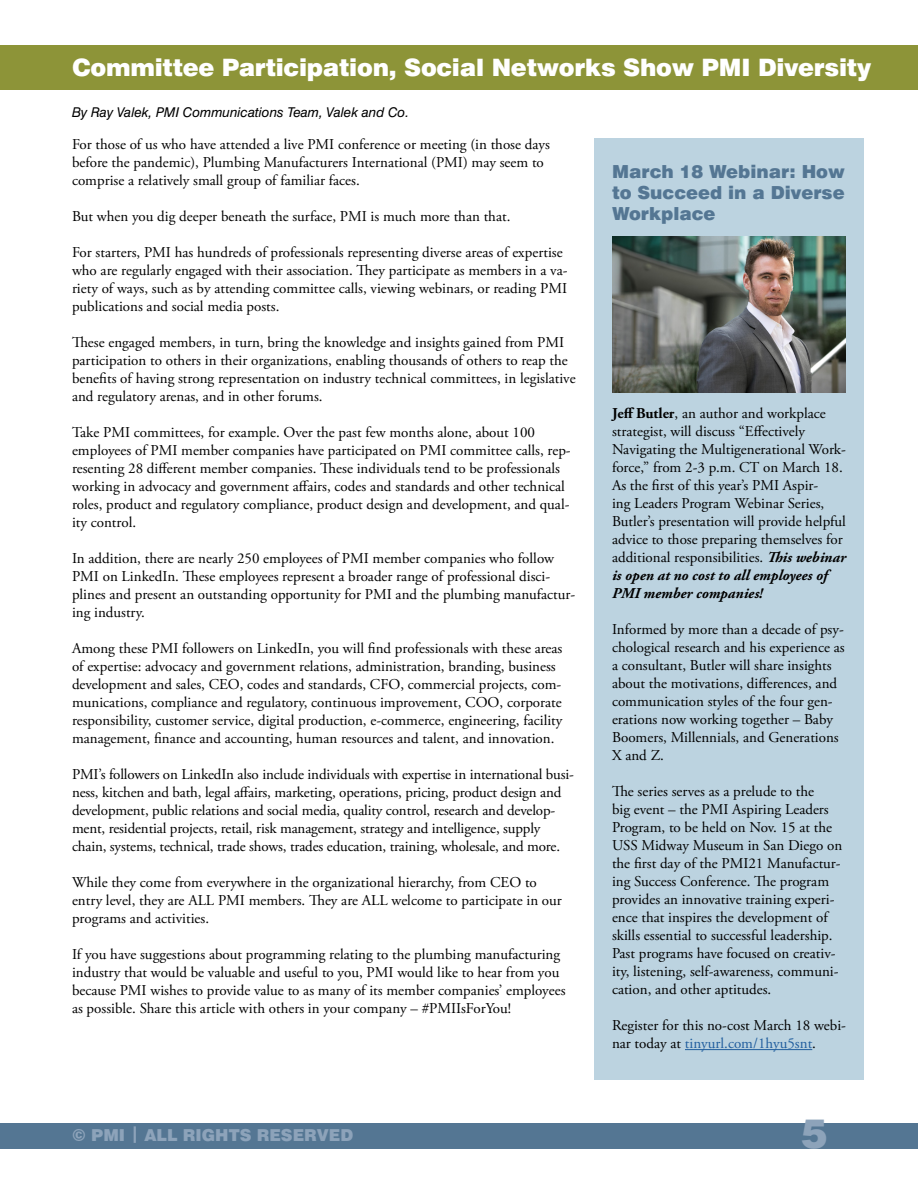
<style>
.page{position:relative;width:918px;height:1188px;background:#fff}
.page>*{position:absolute;margin:0;border:0;box-sizing:border-box;transform-origin:0 0}
.t1{font:900 40.5px "Swiss 721 BT";color:#8da3ba}
.inside_headline{font:900 24px "Swiss 721 BT";letter-spacing:-.01em;color:#fff}
.Blue_subheads{font:900 18px/21px "Swiss 721 BT";color:#547693;text-align:justify}
.t2{font:900 16.5px "Swiss 721 BT";color:#8da3ba}
.body{font:15px/18px "Adobe Garamond Pro";color:#000}
.byline{font:italic 13.5px "Swiss 721 BT";color:#000}
.s1{font-weight:700}
.s2{font-weight:700;font-style:italic}
.s3{color:#215e9e}
</style>
<div class="page">
<div style="left:0;top:45px;width:918px;height:45px;background:#8d9438"></div>
<div style="left:0;top:1123px;width:918px;height:25px;background:#547693"></div>
<div style="left:594px;top:138px;width:270px;height:941px;background:#bcd3e0"></div>
<hr style="left:685px;top:1049px;width:127px;height:1px;background:#215e9e">
<img style="left:612px;top:237px;width:234px;height:156px">
<p class="inside_headline" style="left:72px;top:53px;width:801px">Committee Participation, Social Networks Show PMI Diversity</p>
<p class="byline" style="left:72px;top:104px;width:339px">By Ray Valek, PMI Communications Team, Valek and Co.</p>
<p class="body" style="left:72px;top:136px;width:479px">For those of us who have attended a live PMI conference or meeting (in those days before the pandemic), Plumbing Manufacturers International (PMI) may seem to comprise a relatively small group of familiar faces.</p>
<p class="body" style="left:72px;top:208px;width:440px">But when you dig deeper beneath the surface, PMI is much more than that.</p>
<p class="body" style="left:72px;top:244px;width:497px">For starters, PMI has hundreds of professionals representing diverse areas of expertise who are regularly engaged with their association. They participate as members in a va&shy;riety of ways, such as by attending committee calls, viewing webinars, or reading PMI publications and social media posts.</p>
<p class="body" style="left:72px;top:334px;width:505px">These engaged members, in turn, bring the knowledge and insights gained from PMI participation to others in their organizations, enabling thousands of others to reap the benefits of having strong representation on industry technical committees, in legislative and regulatory arenas, and in other forums.</p>
<p class="body" style="left:72px;top:424px;width:500px">Take PMI committees, for example. Over the past few months alone, about 100 employees of PMI member companies have participated on PMI committee calls, rep&shy;resenting 28 different member companies. These individuals tend to be professionals working in advocacy and government affairs, codes and standards and other technical roles, product and regulatory compliance, product design and development, and qual&shy;ity control.</p>
<p class="body" style="left:72px;top:550px;width:505px">In addition, there are nearly 250 employees of PMI member companies who follow PMI on LinkedIn. These employees represent a broader range of professional disci&shy;plines and present an outstanding opportunity for PMI and the plumbing manufactur&shy;ing industry.</p>
<p class="body" style="left:72px;top:640px;width:492px">Among these PMI followers on LinkedIn, you will find professionals with these areas of expertise: advocacy and government relations, administration, branding, business development and sales, CEO, codes and standards, CFO, commercial projects, com&shy;munications, compliance and regulatory, continuous improvement, COO, corporate responsibility, customer service, digital production, e-commerce, engineering, facility management, finance and accounting, human resources and talent, and innovation.</p>
<p class="body" style="left:72px;top:766px;width:503px">PMI’s followers on LinkedIn also include individuals with expertise in international busi&shy;ness, kitchen and bath, legal affairs, marketing, operations, pricing, product design and development, public relations and social media, quality control, research and develop&shy;ment, residential projects, retail, risk management, strategy and intelligence, supply chain, systems, technical, trade shows, trades education, training, wholesale, and more.</p>
<p class="body" style="left:72px;top:874px;width:491px">While they come from everywhere in the organizational hierarchy, from CEO to entry level, they are ALL PMI members. They are ALL welcome to participate in our programs and activities.</p>
<p class="body" style="left:72px;top:946px;width:495px">If you have suggestions about programming relating to the plumbing manufacturing industry that would be valuable and useful to you, PMI would like to hear from you because PMI wishes to provide value to as many of its member companies’ employees as possible. Share this article with others in your company – #PMIIsForYou!</p>
<p class="Blue_subheads" style="left:612px;top:161px;width:234px">March 18 Webinar: How to Succeed in a Diverse Workplace</p>
<p class="body" style="left:612px;top:405px;width:236px"><span class="s1">Jeff Butler</span>, an author and workplace strategist, will discuss “Effectively Navigating the Multigenerational Work&shy;force,” from 2-3 p.m. CT on March 18.<br>As the first of this year’s PMI Aspir-<br>ing Leaders Program Webinar Series, Butler’s presentation will provide helpful advice to those preparing themselves for additional responsibilities. <span class="s2">This webinar is open at no cost to all employees of PMI member companies!</span></p>
<p class="body" style="left:612px;top:621px;width:234px">Informed by more than a decade of psy&shy;chological research and his experience as a consultant, Butler will share insights about the motivations, differences, and communication styles of the four gen&shy;erations now working together – Baby Boomers, Millennials, and Generations X and Z.</p>
<p class="body" style="left:612px;top:783px;width:232px">The series serves as a prelude to the<br>big event – the PMI Aspiring Leaders Program, to be held on Nov. 15 at the USS Midway Museum in San Diego on the first day of the PMI21 Manufactur&shy;ing Success Conference. The program provides an innovative training experi&shy;ence that inspires the development of skills essential to successful leadership.<br>Past programs have focused on creativ&shy;ity, listening, self-awareness, communi&shy;cation, and other aptitudes.</p>
<p class="body" style="left:612px;top:1017px;width:235px">Register for this no-cost March 18 webi&shy;nar today at <span class="s3">tinyurl.com/1hyu5snt</span>.</p>
<p class="t2" style="left:72px;top:1125px;width:283px">© PMI | ALL RIGHTS RESERVED</p>
<h1 class="t1" style="left:801px;top:1109px;width:28px">5</h1>
</div>
